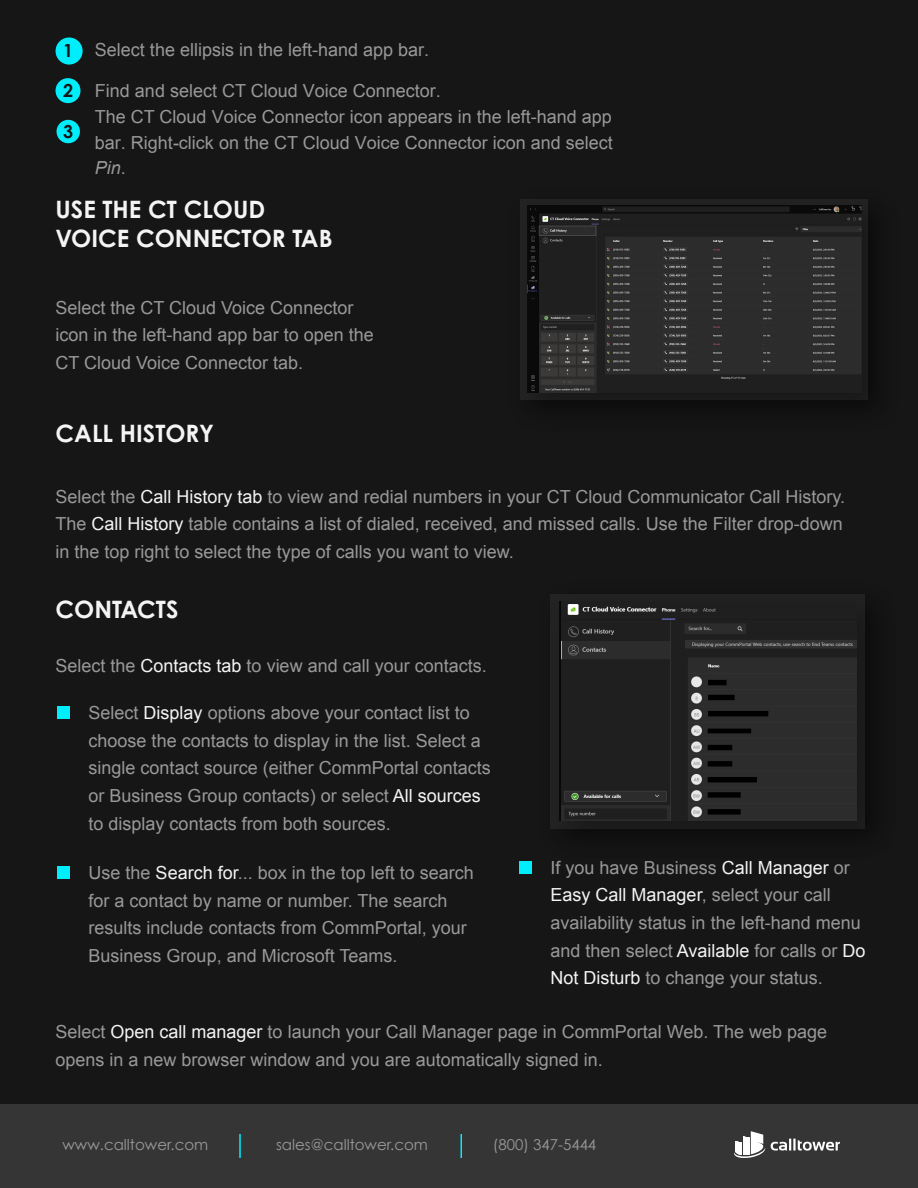
<style>
.page{position:relative;width:918px;height:1188px;background:#161616}
.page>*{position:absolute;margin:0;border:0;box-sizing:border-box;transform-origin:0 0}
.t1{font:700 24px/28.8px "Century Gothic Pro";color:#f4f4f4}
.t2{font:18px/27.6px "Arial";color:#999}
.t3{font:700 18px "Century Gothic Pro";color:#161616}
.t4{font:15px "Century Gothic";color:#999}
.s1{font-style:italic}
.s2{color:#f4f4f4}
</style>
<div class="page">
<div style="left:0;top:1104px;width:918px;height:84px;background:#353535"></div>
<svg style="left:734px;top:1131px;width:106px;height:27px"></svg>
<hr style="left:239px;top:1134px;width:2px;height:24px;background:#00edfb">
<svg style="left:461px;top:1134px;width:1px;height:24px"></svg>
<div style="left:56px;top:37px;width:27px;height:28px;background:#00eefc;border-radius:50%"></div>
<div style="left:57px;top:120px;width:23px;height:23px;background:#00eefc;border-radius:50%"></div>
<div style="left:56px;top:78px;width:25px;height:25px;background:#00eefc;border-radius:50%"></div>
<div style="left:520px;top:199px;width:348px;height:201px;background:#202020"></div>
<img style="left:528px;top:205px;width:333px;height:188px">
<div style="left:520px;top:861px;width:12px;height:12px;background:#00eefc"></div>
<div style="left:57px;top:706px;width:13px;height:13px;background:#00eefc"></div>
<div style="left:57px;top:866px;width:13px;height:12px;background:#00eefc"></div>
<div style="left:550px;top:594px;width:315px;height:235px;background:#212121"></div>
<img style="left:559px;top:602px;width:297px;height:218px">
<p class="t2" style="left:95px;top:36px;width:336px">Select the ellipsis in the left-hand app bar.</p>
<p class="t2" style="left:95px;top:78px;width:519px;line-height:25.7px">Find and select CT Cloud Voice Connector.<br>The CT Cloud Voice Connector icon appears in the left-hand app bar. Right-click on the CT Cloud Voice Connector icon and select <span class="s1">Pin</span>.</p>
<h1 class="t1" style="left:56px;top:195px;width:279px">USE THE CT CLOUD<br>VOICE CONNECTOR TAB</h1>
<p class="t3" style="left:63px;top:39px;width:12px">1</p>
<p class="t3" style="left:63px;top:80px;width:12px">2</p>
<p class="t3" style="left:63px;top:120px;width:12px">3</p>
<p class="t2" style="left:56px;top:294px;width:320px">Select the CT Cloud Voice Connector icon in the left-hand app bar to open the<br>CT Cloud Voice Connector tab.</p>
<h1 class="t1" style="left:56px;top:419px;width:160px">CALL HISTORY</h1>
<p class="t2" style="left:56px;top:483px;width:791px">Select the <span class="s2">Call History tab</span> to view and redial numbers in your CT Cloud Communicator Call History.<br>The <span class="s2">Call History</span> table contains a list of dialed, received, and missed calls. Use the Filter drop-down in the top right to select the type of calls you want to view.</p>
<h1 class="t1" style="left:56px;top:594px;width:124px">CONTACTS</h1>
<p class="t2" style="left:56px;top:653px;width:433px">Select the <span class="s2">Contacts tab</span> to view and call your contacts.</p>
<p class="t2" style="left:89px;top:699px;width:404px">Select <span class="s2">Display</span> options above your contact list to choose the contacts to display in the list. Select a single contact source (either CommPortal contacts or Business Group contacts) or select <span class="s2">All sources </span>to display contacts from both sources.</p>
<p class="t2" style="left:89px;top:859px;width:387px">Use the <span class="s2">Search for</span>... box in the top left to search for a contact by name or number. The search results include contacts from CommPortal, your Business Group, and Microsoft Teams.</p>
<p class="t2" style="left:551px;top:854px;width:316px">If you have Business <span class="s2">Call Manager</span> or <span class="s2">Easy Call Manager</span>, select your call availability status in the left-hand menu and then select <span class="s2">Available</span> for calls or <span class="s2">Do Not Disturb</span> to change your status.</p>
<p class="t2" style="left:56px;top:1018px;width:773px">Select <span class="s2">Open call manager</span> to launch your Call Manager page in CommPortal Web. The web page opens in a new browser window and you are automatically signed in.</p>
<p class="t4" style="left:62px;top:1134px;width:147px">www.calltower.com</p>
<p class="t4" style="left:276px;top:1134px;width:153px">sales@calltower.com</p>
<p class="t4" style="left:493px;top:1134px;width:105px">(800) 347-5444</p>
</div>
